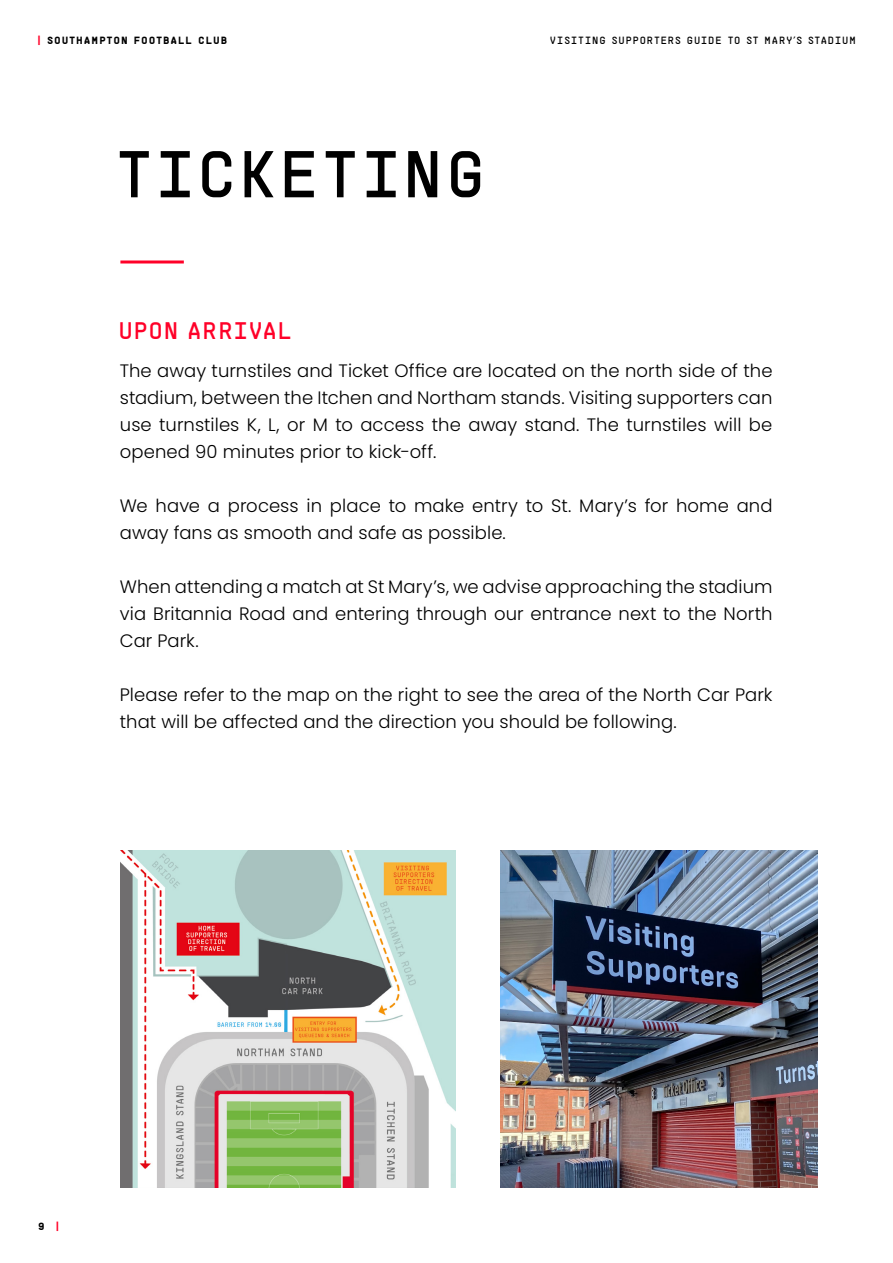
<style>
.page{position:relative;width:893px;height:1263px;background:#fff}
.page>*{position:absolute;margin:0;border:0;box-sizing:border-box;transform-origin:0 0}
.t1{font:66px "Saints";letter-spacing:-.02em;color:#000}
.t2{font:24px "Saints";letter-spacing:-.02em;color:#ff0028}
.t3{font:300 18px/27px "Poppins";letter-spacing:.005em;color:#000;text-align:justify}
.t4{font:10.5px "Saints";letter-spacing:.03em;color:#000}
.t5{font:700 10.5px "Saints";letter-spacing:.025em;color:#000}
.s1{color:#ff0028}
</style>
<div class="page">
<img style="left:120px;top:850px;width:335px;height:338px">
<img style="left:501px;top:850px;width:317px;height:338px">
<hr style="left:120px;top:260px;width:64px;height:3px;background:#ff0028">
<p class="t5" style="left:37px;top:32px;width:192px"><span class="s1">|</span> SOUTHAMPTON FOOTBALL CLUB</p>
<p class="t4" style="left:549px;top:33px;width:308px">VISITING SUPPORTERS GUIDE TO ST MARY’S STADIUM</p>
<h1 class="t1" style="left:114px;top:129px;width:375px">TICKETING</h1>
<h2 class="t2" style="left:118px;top:314px;width:176px">UPON ARRIVAL</h2>
<p class="t3" style="left:120px;top:357px;width:654px">The away turnstiles and Ticket Office are located on the north side of the stadium, between the Itchen and Northam stands. Visiting supporters can use turnstiles K, L, or M to access the away stand. The turnstiles will be opened 90 minutes prior to kick-off.</p>
<p class="t3" style="left:120px;top:492px;width:654px">We have a process in place to make entry to St. Mary’s for home and away fans as smooth and safe as possible.</p>
<p class="t3" style="left:120px;top:573px;width:654px">When attending a match at St Mary’s, we advise approaching the stadium via Britannia Road and entering through our entrance next to the North Car Park.</p>
<p class="t3" style="left:120px;top:681px;width:654px">Please refer to the map on the right to see the area of the North Car Park that will be affected and the direction you should be following.</p>
<p class="t5" style="left:38px;top:1219px;width:23px">9 <span class="s1">|</span></p>
</div>
